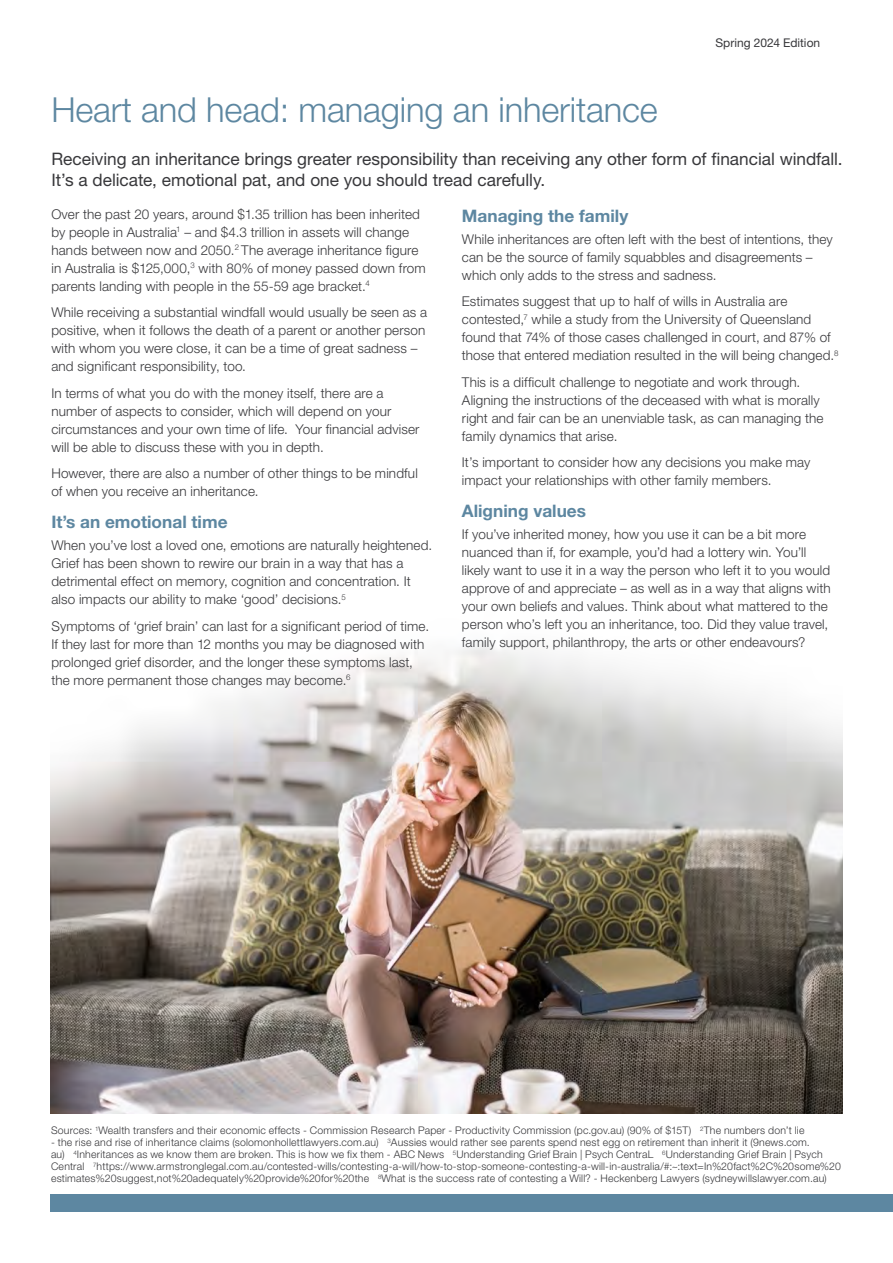
<style>
.page{position:relative;width:893px;height:1263px;background:#fff}
.page>*{position:absolute;margin:0;border:0;box-sizing:border-box;transform-origin:0 0}
.t1{font:300 34.5px "Helvetica Neue LT Std";letter-spacing:-.005em;color:#5d87a1}
.t2{font:17.25px/21px "Helvetica Neue LT Std";color:#38383b}
.t3{font:700 17.25px "Helvetica Neue LT Std";color:#5d87a1}
.t4{font:300 13.5px/18px "Helvetica Neue LT Std";letter-spacing:.01em;color:#38383b}
.t5{font:12px "Helvetica Neue LT Std";color:#38383b}
.t6{font:300 10.5px/12px "Helvetica Neue LT Std";letter-spacing:.02em;color:#38383b}
.s1{color:#fff}
</style>
<div class="page">
<div style="left:51px;top:1195px;width:842px;height:17px;background:#5d87a1"></div>
<img style="left:51px;top:643px;width:792px;height:471px">
<p class="t5" style="left:715px;top:36px;width:123px">Spring 2024 Edition <span class="s1">3</span></p>
<h1 class="t1" style="left:51px;top:89px;width:608px">Heart and head: managing an inheritance</h1>
<p class="t2" style="left:51px;top:148px;width:793px">Receiving an inheritance brings greater responsibility than receiving any other form of financial windfall.<br>It’s a delicate, emotional pat, and one you should tread carefully.</p>
<p class="t4" style="left:51px;top:204px;width:376px">Over the past 20 years, around $1.35 trillion has been inherited by people in Australia<sup>1</sup> – and $4.3 trillion in assets will change hands between now and 2050.<sup>2</sup> The average inheritance figure in Australia is $125,000,<sup>3</sup> with 80% of money passed down from parents landing with people in the 55-59 age bracket.<sup>4</sup></p>
<p class="t4" style="left:51px;top:303px;width:377px">While receiving a substantial windfall would usually be seen as a positive, when it follows the death of a parent or another person with whom you were close, it can be a time of great sadness – and significant responsibility, too.</p>
<p class="t4" style="left:51px;top:383px;width:370px">In terms of what you do with the money itself, there are a number of aspects to consider, which will depend on your circumstances and your own time of life. Your financial adviser will be able to discuss these with you in depth.</p>
<p class="t4" style="left:51px;top:464px;width:368px">However, there are also a number of other things to be mindful of when you receive an inheritance.</p>
<p class="t3" style="left:51px;top:511px;width:178px">It’s an emotional time</p>
<p class="t4" style="left:51px;top:536px;width:382px">When you’ve lost a loved one, emotions are naturally heightened.<br>Grief has been shown to rewire our brain in a way that has a detrimental effect on memory, cognition and concentration. It also impacts our ability to make ‘good’ decisions.<sup>5</sup></p>
<p class="t4" style="left:51px;top:616px;width:379px">Symptoms of ‘grief brain’ can last for a significant period of time.<br>If they last for more than 12 months you may be diagnosed with prolonged grief disorder, and the longer these symptoms last, the more permanent those changes may become.<sup>6</sup></p>
<p class="t3" style="left:462px;top:205px;width:168px">Managing the family</p>
<p class="t4" style="left:462px;top:230px;width:372px">While inheritances are often left with the best of intentions, they can be the source of family squabbles and disagreements – which only adds to the stress and sadness.</p>
<p class="t4" style="left:462px;top:292px;width:378px">Estimates suggest that up to half of wills in Australia are contested,<sup>7</sup> while a study from the University of Queensland found that 74% of those cases challenged in court, and 87% of those that entered mediation resulted in the will being changed.<sup>8</sup></p>
<p class="t4" style="left:462px;top:373px;width:363px">This is a difficult challenge to negotiate and work through.<br>Aligning the instructions of the deceased with what is morally right and fair can be an unenviable task, as can managing the family dynamics that arise.</p>
<p class="t4" style="left:462px;top:453px;width:350px">It’s important to consider how any decisions you make may impact your relationships with other family members.</p>
<p class="t3" style="left:462px;top:500px;width:126px">Aligning values</p>
<p class="t4" style="left:462px;top:525px;width:370px">If you’ve inherited money, how you use it can be a bit more nuanced than if, for example, you’d had a lottery win. You’ll likely want to use it in a way the person who left it to you would approve of and appreciate – as well as in a way that aligns with your own beliefs and values. Think about what mattered to the person who’s left you an inheritance, too. Did they value travel, family support, philanthropy, the arts or other endeavours?</p>
<p class="t6" style="left:51px;top:1124px;width:755px">Sources: <sup>1</sup>Wealth transfers and their economic effects - Commission Research Paper - Productivity Commission (pc.gov.au) (90% of $15T) <sup>2</sup>The numbers don’t lie</p>
<p class="t6" style="left:51px;top:1136px;width:791px">- the rise and rise of inheritance claims (solomonhollettlawyers.com.au) <sup>3</sup>Aussies would rather see parents spend nest egg on retirement than inherit it (9news.com.<br>au) <sup>4</sup>Inheritances as we know them are broken. This is how we fix them - ABC News <sup>5</sup>Understanding Grief Brain | Psych CentraL <sup>6</sup>Understanding Grief Brain | Psych Central <sup>7</sup>https://www.armstronglegal.com.au/contested-wills/contesting-a-will/how-to-stop-someone-contesting-a-will-in-australia/#:~:text=In%20fact%2C%20some%20 estimates%20suggest,not%20adequately%20provide%20for%20the <sup>8</sup>What is the success rate of contesting a Will? - Heckenberg Lawyers (sydneywillslawyer.com.au)</p>
</div>
